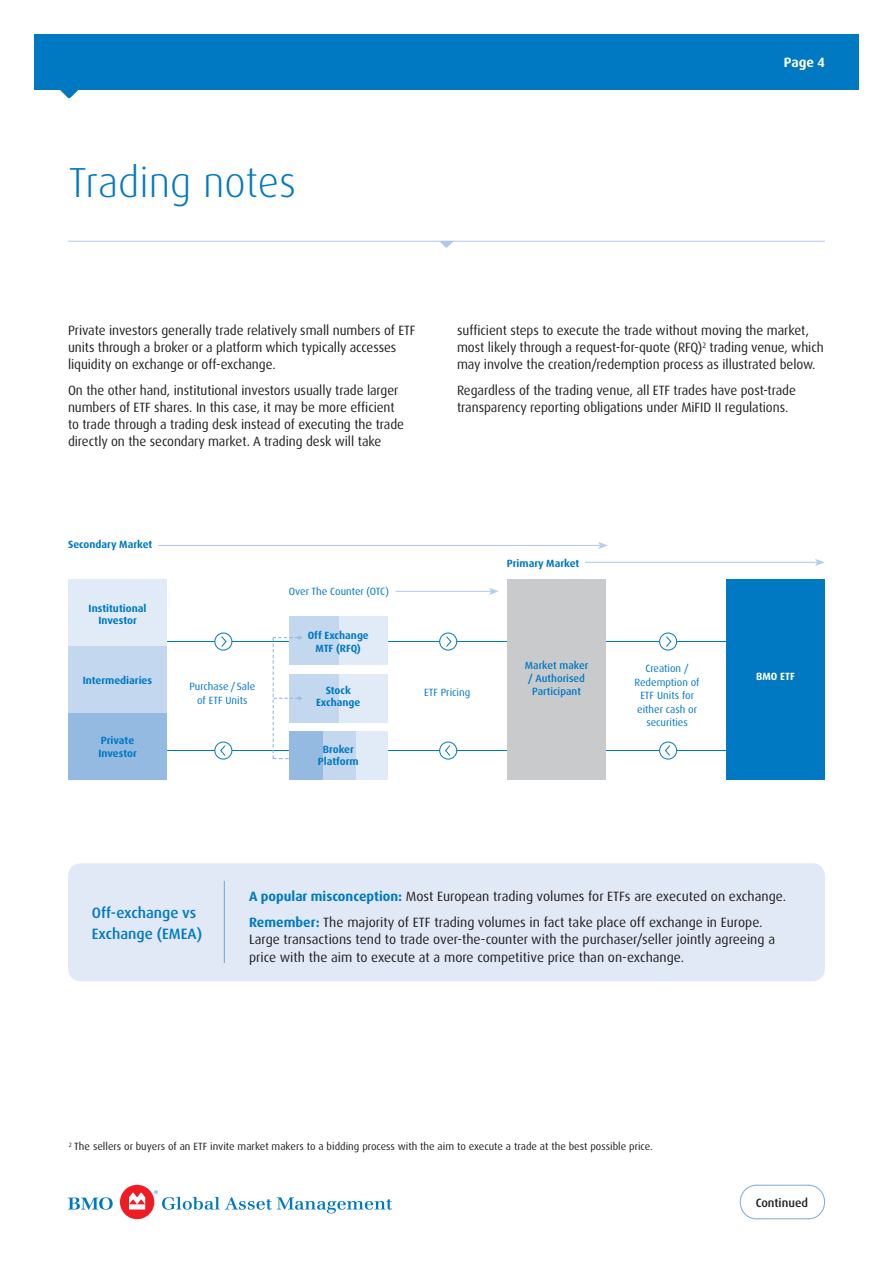
<style>
.page{position:relative;width:893px;height:1263px;background:#fff}
.page>*{position:absolute;margin:0;border:0;box-sizing:border-box;transform-origin:0 0}
.Title_28pt_blue{font:300 42px "Dax Pro";color:#0079c2}
.Body_bullet_9pt__2mm{font:500 15px/21px "Dax Pro";color:#0079c2}
.Body_bullet_9pt__2mm-2{font:13.5px/17.1px "Dax Pro";letter-spacing:-.005em;color:#231f20}
.t1{font:700 13.5px "Dax Pro";color:#fff}
.t2{font:500 12px "Dax Pro";color:#231f20}
.Body_bullet_9pt__2mm-3{font:700 10.5px/12.6px "Dax Pro";color:#0079c2;text-align:center}
.Body_bullet_9pt__2mm-4{font:10.5px "Dax Pro";color:#231f20}
.Body_bullet_9pt__2mm-5{font:10.5px/13.5px "Dax Pro";color:#0079c2;text-align:center}
.Body_bullet_9pt__2mm-6{font:500 10.5px/13px "Dax Pro";color:#0079c2;text-align:center}
.Body_bullet_9pt__2mm-7{font:700 10.5px "Dax Pro";color:#fff}
.s1{font-weight:700;color:#0079c2}
</style>
<div class="page">
<svg style="left:739px;top:1184px;width:86px;height:35px"></svg>
<svg style="left:68px;top:1197px;width:45px;height:13px"></svg>
<div style="left:120px;top:1185px;width:34px;height:34px;background:#ee1d23;border-radius:50%"></div>
<svg style="left:129px;top:1192px;width:16px;height:17px"></svg>
<svg style="left:154px;top:1190px;width:238px;height:23px"></svg>
<div style="left:34px;top:34px;width:825px;height:56px;background:#0079c2"></div>
<svg style="left:60px;top:90px;width:18px;height:8px"></svg>
<hr style="left:162px;top:750px;width:572px;height:1px;background:#0079c2">
<div style="left:215px;top:742px;width:17px;height:17px;background:#fff;border-radius:50%"></div>
<div style="left:214px;top:742px;width:18px;height:17px;border:1px solid #0079c2;border-radius:50%"></div>
<svg style="left:220px;top:745px;width:6px;height:11px"></svg>
<div style="left:440px;top:742px;width:17px;height:17px;background:#fff;border-radius:50%"></div>
<div style="left:439px;top:742px;width:18px;height:17px;border:1px solid #0079c2;border-radius:50%"></div>
<svg style="left:445px;top:745px;width:6px;height:11px"></svg>
<div style="left:660px;top:742px;width:17px;height:17px;background:#fff;border-radius:50%"></div>
<div style="left:659px;top:742px;width:18px;height:17px;border:1px solid #0079c2;border-radius:50%"></div>
<svg style="left:665px;top:745px;width:5px;height:11px"></svg>
<hr style="left:162px;top:641px;width:572px;height:1px;background:#0079c2">
<div style="left:68px;top:579px;width:99px;height:67px;background:#e1ebf7"></div>
<div style="left:68px;top:646px;width:99px;height:67px;background:#c3d7ee"></div>
<div style="left:289px;top:674px;width:99px;height:48px;background:#e1ebf7"></div>
<div style="left:289px;top:617px;width:99px;height:48px;background:#e1ebf7"></div>
<div style="left:68px;top:713px;width:99px;height:67px;background:#94bae2"></div>
<div style="left:507px;top:579px;width:99px;height:201px;background:#c9cacc"></div>
<div style="left:726px;top:579px;width:99px;height:201px;background:#0079c2"></div>
<div style="left:289px;top:731px;width:99px;height:49px;background:#e1ebf7"></div>
<div style="left:322px;top:731px;width:34px;height:49px;background:#c3d7ee"></div>
<div style="left:289px;top:731px;width:33px;height:49px;background:#94bae2"></div>
<div style="left:289px;top:674px;width:49px;height:48px;background:#c3d7ee"></div>
<div style="left:289px;top:617px;width:49px;height:48px;background:#c3d7ee"></div>
<div style="left:68px;top:863px;width:757px;height:118px;background:#e1e9f6;border-radius:13px"></div>
<hr style="left:224px;top:881px;width:1px;height:82px;background:#7aabdb">
<div style="left:215px;top:633px;width:17px;height:17px;background:#fff;border-radius:50%"></div>
<div style="left:214px;top:633px;width:18px;height:17px;border:1px solid #0079c2;border-radius:50%"></div>
<svg style="left:221px;top:636px;width:6px;height:11px"></svg>
<div style="left:440px;top:633px;width:17px;height:17px;background:#fff;border-radius:50%"></div>
<div style="left:439px;top:633px;width:18px;height:17px;border:1px solid #0079c2;border-radius:50%"></div>
<svg style="left:446px;top:636px;width:6px;height:11px"></svg>
<div style="left:660px;top:633px;width:17px;height:17px;background:#fff;border-radius:50%"></div>
<div style="left:659px;top:633px;width:18px;height:17px;border:1px solid #0079c2;border-radius:50%"></div>
<svg style="left:666px;top:636px;width:6px;height:11px"></svg>
<hr style="left:158px;top:545px;width:442px;height:1px;background:#94bae2">
<svg style="left:598px;top:542px;width:10px;height:7px"></svg>
<hr style="left:395px;top:591px;width:96px;height:1px;background:#94bae2">
<svg style="left:489px;top:588px;width:10px;height:7px"></svg>
<svg style="left:273px;top:635px;width:29px;height:124px"></svg>
<hr style="left:585px;top:562px;width:232px;height:1px;background:#94bae2">
<svg style="left:815px;top:559px;width:10px;height:7px"></svg>
<hr style="left:68px;top:241px;width:757px;height:1px;background:#adc8e8">
<svg style="left:439px;top:241px;width:15px;height:7px"></svg>
<p class="Title_28pt_blue" style="left:69px;top:156px;width:229px">Trading notes</p>
<p class="t1" style="left:784px;top:54px;width:43px">Page 4</p>
<p class="Body_bullet_9pt__2mm-2" style="left:68px;top:322px;width:349px">Private investors generally trade relatively small numbers of ETF units through a broker or a platform which typically accesses liquidity on exchange or off-exchange.</p>
<p class="Body_bullet_9pt__2mm-2" style="left:68px;top:382px;width:338px">On the other hand, institutional investors usually trade larger numbers of ETF shares. In this case, it may be more efficient to trade through a trading desk instead of executing the trade directly on the secondary market. A trading desk will take</p>
<p class="Body_bullet_9pt__2mm-2" style="left:457px;top:322px;width:368px">sufficient steps to execute the trade without moving the market, most likely through a request-for-quote (RFQ)<sup>2</sup> trading venue, which may involve the creation/redemption process as illustrated below.</p>
<p class="Body_bullet_9pt__2mm-2" style="left:457px;top:382px;width:340px">Regardless of the trading venue, all ETF trades have post-trade transparency reporting obligations under MiFID II regulations.</p>
<p class="Body_bullet_9pt__2mm-3" style="left:68px;top:538px;width:86px">Secondary Market</p>
<p class="Body_bullet_9pt__2mm-3" style="left:89px;top:602px;width:59px">Institutional<br>Investor</p>
<p class="Body_bullet_9pt__2mm-3" style="left:83px;top:674px;width:71px">Intermediaries</p>
<p class="Body_bullet_9pt__2mm-3" style="left:98px;top:734px;width:40px;text-align:left">Private<br>Investor</p>
<p class="Body_bullet_9pt__2mm-5" style="left:189px;top:680px;width:67px">Purchase / Sale of ETF Units</p>
<p class="Body_bullet_9pt__2mm-5" style="left:289px;top:585px;width:102px">Over The Counter (OTC)</p>
<p class="Body_bullet_9pt__2mm-3" style="left:308px;top:629px;width:63px">Off Exchange</p>
<p class="Body_bullet_9pt__2mm-3" style="left:316px;top:642px;width:47px">MTF (RFQ)</p>
<p class="Body_bullet_9pt__2mm-3" style="left:326px;top:684px;width:27px">Stock</p>
<p class="Body_bullet_9pt__2mm-3" style="left:316px;top:696px;width:46px">Exchange</p>
<p class="Body_bullet_9pt__2mm-3" style="left:323px;top:743px;width:33px">Broker</p>
<p class="Body_bullet_9pt__2mm-3" style="left:318px;top:755px;width:42px">Platform</p>
<p class="Body_bullet_9pt__2mm-5" style="left:424px;top:685px;width:48px">ETF Pricing</p>
<p class="Body_bullet_9pt__2mm-3" style="left:507px;top:557px;width:74px">Primary Market</p>
<p class="Body_bullet_9pt__2mm-6" style="left:525px;top:659px;width:65px">Market maker / Authorised<br>Participant</p>
<p class="Body_bullet_9pt__2mm-5" style="left:635px;top:662px;width:66px">Creation /<br>Redemption of<br>ETF Units for either cash or securities</p>
<p class="Body_bullet_9pt__2mm-7" style="left:756px;top:670px;width:40px">BMO ETF</p>
<p class="Body_bullet_9pt__2mm" style="left:92px;top:902px;width:112px">Off-exchange vs<br>Exchange (EMEA)</p>
<p class="Body_bullet_9pt__2mm-2" style="left:249px;top:888px;width:538px"><span class="s1">A popular misconception:</span> Most European trading volumes for ETFs are executed on exchange.</p>
<p class="Body_bullet_9pt__2mm-2" style="left:249px;top:914px;width:527px"><span class="s1">Remember:</span> The majority of ETF trading volumes in fact take place off exchange in Europe.<br>Large transactions tend to trade over-the-counter with the purchaser/seller jointly agreeing a price with the aim to execute at a more competitive price than on-exchange.</p>
<p class="Body_bullet_9pt__2mm-4" style="left:69px;top:1140px;width:586px"><sup>2</sup> The sellers or buyers of an ETF invite market makers to a bidding process with the aim to execute a trade at the best possible price.</p>
<p class="t2" style="left:756px;top:1195px;width:54px">Continued</p>
</div>
